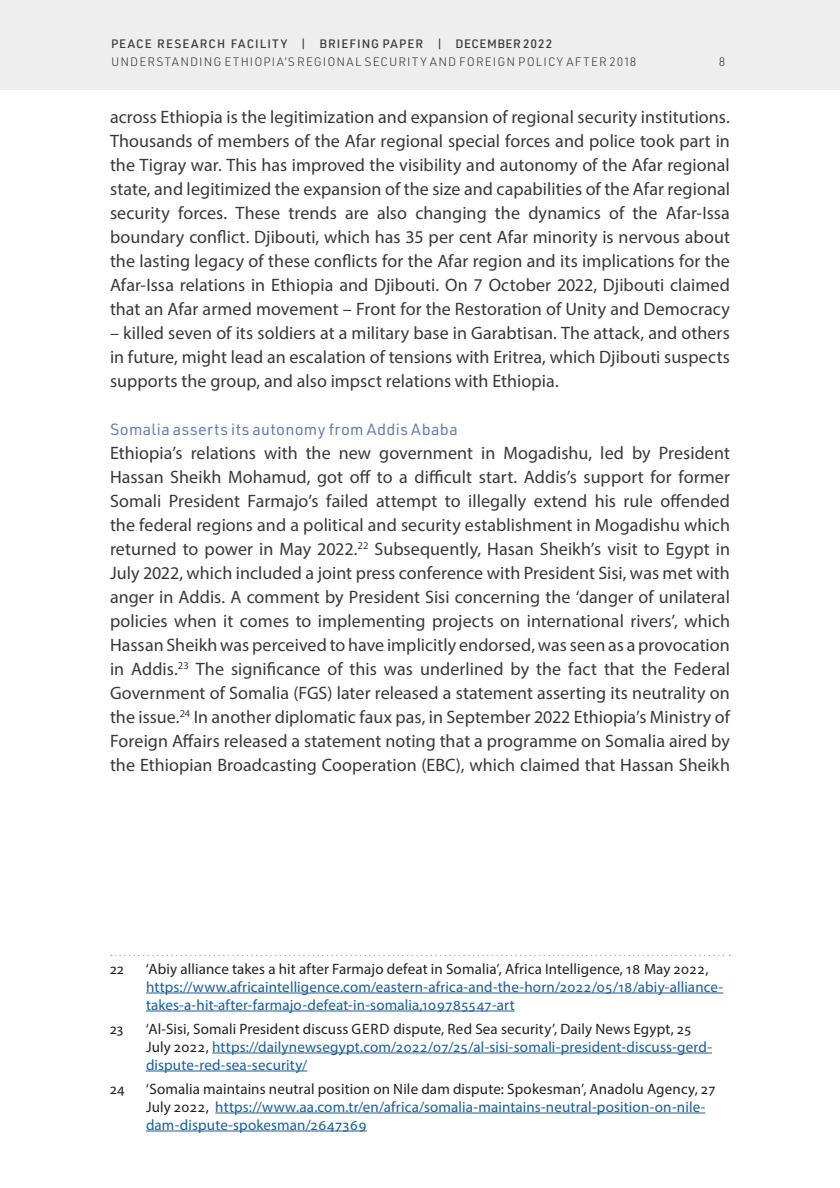
<style>
.page{position:relative;width:840px;height:1188px;background:#fff}
.page>*{position:absolute;margin:0;border:0;box-sizing:border-box;transform-origin:0 0}
.flyleaf_h1{font:18px/24px "Myriad Pro";letter-spacing:.005em;color:#383839;text-align:justify}
.flyleaf_h1-2{font:16px "URWDIN";letter-spacing:.025em;color:#5f78bb}
.body_footnote{font:15px/18px "Myriad Pro";letter-spacing:.01em;color:#175d9e}
.body_footnote-2{font:15px "Myriad Pro";color:#231f20}
.t1{font:300 12px "URWDIN";letter-spacing:.085em;color:#383839}
.t2{font:500 12px "URWDIN";letter-spacing:.09em;color:#383839}
.s1{color:#231f20}
</style>
<div class="page">
<div style="left:0;top:0;width:840px;height:90px;background:#eeeeef"></div>
<svg style="left:111px;top:955px;width:619px;height:1px"></svg>
<hr style="left:146px;top:993px;width:577px;height:1px;background:#175d9e">
<hr style="left:146px;top:1011px;width:369px;height:1px;background:#175d9e">
<hr style="left:212px;top:1053px;width:500px;height:1px;background:#175d9e">
<hr style="left:146px;top:1071px;width:161px;height:1px;background:#175d9e">
<hr style="left:215px;top:1113px;width:490px;height:1px;background:#175d9e">
<hr style="left:146px;top:1131px;width:221px;height:1px;background:#175d9e">
<p class="t2" style="left:111px;top:36px;width:442px">PEACE RESEARCH FACILITY | BRIEFING PAPER | DECEMBER 2022</p>
<p class="t1" style="left:111px;top:54px;width:527px">UNDERSTANDING ETHIOPIA’S REGIONAL SECURITY AND FOREIGN POLICY AFTER 2018</p>
<p class="t1" style="left:719px;top:54px;width:8px">8</p>
<p class="flyleaf_h1" style="left:110px;top:104px;width:622px">across Ethiopia is the legitimization and expansion of regional security institutions.<br>Thousands of members of the Afar regional special forces and police took part in the Tigray war. This has improved the visibility and autonomy of the Afar regional state, and legitimized the expansion of the size and capabilities of the Afar regional security forces. These trends are also changing the dynamics of the Afar-Issa boundary conflict. Djibouti, which has 35 per cent Afar minority is nervous about the lasting legacy of these conflicts for the Afar region and its implications for the Afar-Issa relations in Ethiopia and Djibouti. On 7 October 2022, Djibouti claimed that an Afar armed movement – Front for the Restoration of Unity and Democracy</p>
<p class="flyleaf_h1" style="left:110px;top:320px;width:622px">– killed seven of its soldiers at a military base in Garabtisan. The attack, and others in future, might lead an escalation of tensions with Eritrea, which Djibouti suspects supports the group, and also impsct relations with Ethiopia.</p>
<p class="flyleaf_h1-2" style="left:110px;top:418px;width:349px">Somalia asserts its autonomy from Addis Ababa</p>
<p class="flyleaf_h1" style="left:110px;top:440px;width:622px">Ethiopia’s relations with the new government in Mogadishu, led by President Hassan Sheikh Mohamud, got off to a difficult start. Addis’s support for former Somali President Farmajo’s failed attempt to illegally extend his rule offended the federal regions and a political and security establishment in Mogadishu which returned to power in May 2022.<sup>22</sup> Subsequently, Hasan Sheikh’s visit to Egypt in July 2022, which included a joint press conference with President Sisi, was met with anger in Addis. A comment by President Sisi concerning the ‘danger of unilateral policies when it comes to implementing projects on international rivers’, which Hassan Sheikh was perceived to have implicitly endorsed, was seen as a provocation in Addis.<sup>23</sup> The significance of this was underlined by the fact that the Federal Government of Somalia (FGS) later released a statement asserting its neutrality on the issue.<sup>24</sup> In another diplomatic faux pas, in September 2022 Ethiopia’s Ministry of Foreign Affairs released a statement noting that a programme on Somalia aired by the Ethiopian Broadcasting Cooperation (EBC), which claimed that Hassan Sheikh</p>
<p class="body_footnote-2" style="left:110px;top:959px;width:15px">22</p>
<p class="body_footnote" style="left:146px;top:959px;width:579px"><span class="s1">‘Abiy alliance takes a hit after Farmajo defeat in Somalia’, Africa Intelligence, 18 May 2022, </span>https://www.africaintelligence.com/eastern-africa-and-the-horn/2022/05/18/abiy-alliance&shy;takes-a-hit-after-farmajo-defeat-in-somalia,109785547-art</p>
<p class="body_footnote-2" style="left:110px;top:1019px;width:15px">23</p>
<p class="body_footnote" style="left:146px;top:1019px;width:567px"><span class="s1">‘Al-Sisi, Somali President discuss GERD dispute, Red Sea security’, Daily News Egypt, 25<br>July 2022,</span> https://dailynewsegypt.com/2022/07/25/al-sisi-somali-president-discuss-gerd&shy;dispute-red-sea-security/</p>
<p class="body_footnote-2" style="left:110px;top:1079px;width:16px">24</p>
<p class="body_footnote" style="left:146px;top:1079px;width:571px"><span class="s1">‘Somalia maintains neutral position on Nile dam dispute: Spokesman’, Anadolu Agency, 27<br>July 2022,</span> https://www.aa.com.tr/en/africa/somalia-maintains-neutral-position-on-nile&shy;dam-dispute-spokesman/2647369</p>
</div>
